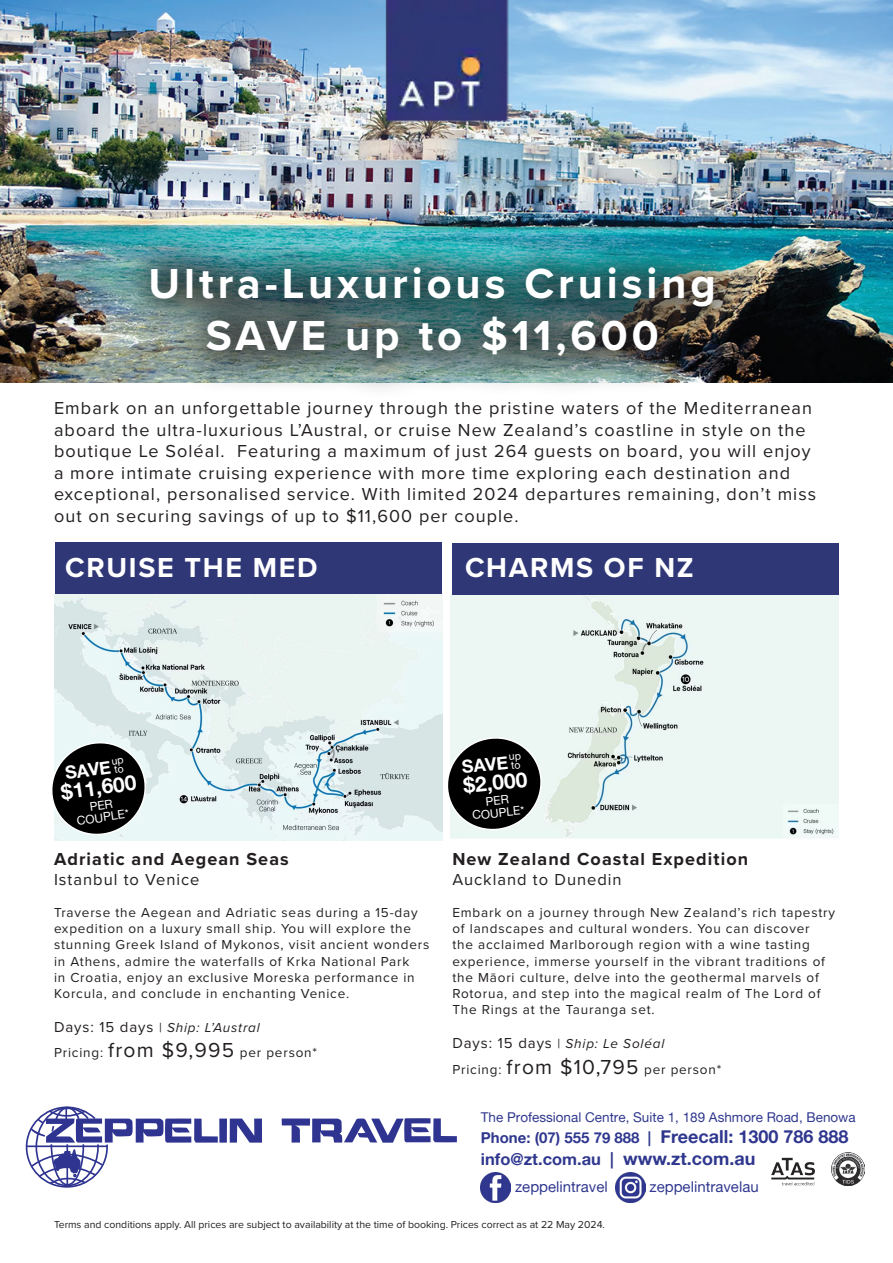
<style>
.page{position:relative;width:893px;height:1263px;background:#fff}
.page>*{position:absolute;margin:0;border:0;box-sizing:border-box;transform-origin:0 0}
.t1{font:700 43.5px/52.2px "Proxima Nova";letter-spacing:.09em;color:#fff;text-align:center}
.t2{font:700 28.5px "Proxima Nova";letter-spacing:.06em;color:#fff}
.t3{font:21px "Alte Haas Grotesk Bold";color:#fff}
.t4{font:18px/21.6px "Proxima Nova";letter-spacing:.06em;color:#231f20}
.t5{font:700 18px "Proxima Nova";letter-spacing:.06em;color:#231f20}
.t6{font:18px "Alte Haas Grotesk Bold";color:#fff}
.t7{font:16.5px "Proxima Nova";letter-spacing:.06em;color:#231f20}
.t8{font:16.5px "Alte Haas Grotesk Bold";color:#2f378e}
.t9{font:15px "Alte Haas Grotesk Bold";color:#2f378e}
.t10{font:15px "Alte Haas Grotesk";color:#2f378e}
.t11{font:13.5px/16.2px "Proxima Nova";letter-spacing:.06em;color:#231f20}
.t12{font:italic 13.5px "Proxima Nova";letter-spacing:.06em;color:#231f20}
.t13{font:13.5px "Alte Haas Grotesk";color:#2f378e}
.t14{font:12px/12px "Alte Haas Grotesk";color:#fff;text-align:center}
.t15{font:10.5px "Proxima Nova";color:#231f20}
.s1{font-style:normal;font-size:15px}
.s2{font-style:normal}
.s3{font-size:21px}
.s4{font-size:18px}
</style>
<div class="page">
<div style="left:219px;top:1118px;width:8px;height:24px;background:#2e3490"></div>
<svg style="left:230px;top:1118px;width:32px;height:24px"></svg>
<svg style="left:282px;top:1118px;width:175px;height:25px"></svg>
<svg style="left:25px;top:1106px;width:193px;height:82px"></svg>
<img style="left:831px;top:1152px;width:34px;height:34px">
<img style="left:771px;top:1158px;width:44px;height:28px">
<img style="left:481px;top:1172px;width:30px;height:30px">
<img style="left:615px;top:1172px;width:30px;height:30px">
<img style="left:0;top:0;width:893px;height:383px">
<img style="left:362px;top:0;width:168px;height:168px">
<img style="left:54px;top:595px;width:388px;height:245px">
<img style="left:451px;top:595px;width:388px;height:244px">
<div style="left:55px;top:542px;width:386px;height:52px;background:#2f3776"></div>
<div style="left:452px;top:543px;width:387px;height:52px;background:#2f3776"></div>
<div style="left:114px;top:231px;width:643px;height:170px;background:#231f20;opacity:.75"></div>
<svg style="left:52px;top:739px;width:96px;height:99px;background:#4a4d4d"></svg>
<svg style="left:448px;top:735px;width:95px;height:97px;background:#464847"></svg>
<p class="t1" style="left:149px;top:256px;width:569px">Ultra-Luxurious Cruising<br>SAVE up to $11,600</p>
<p class="t4" style="left:54px;top:396px;width:764px">Embark on an unforgettable journey through the pristine waters of the Mediterranean aboard the ultra-luxurious L’Austral, or cruise New Zealand’s coastline in style on the boutique Le Soléal. Featuring a maximum of just 264 guests on board, you will enjoy a more intimate cruising experience with more time exploring each destination and exceptional, personalised service. With limited 2024 departures remaining, don’t miss out on securing savings of up to $11,600 per couple.</p>
<p class="t2" style="left:65px;top:546px;width:254px">CRUISE THE MED</p>
<p class="t2" style="left:465px;top:546px;width:230px">CHARMS OF NZ</p>
<p class="t6" style="left:64px;top:762px;width:48px;rotate:-8deg">SAVE</p>
<p class="t3" style="left:59px;top:780px;width:77px;rotate:-8deg">$11,600</p>
<p class="t14" style="left:74px;top:803px;width:54px;rotate:-8deg">PER<br>COUPLE*</p>
<p class="t5" style="left:54px;top:845px;width:236px">Adriatic and Aegean Seas</p>
<p class="t7" style="left:54px;top:867px;width:147px">Istanbul to Venice</p>
<p class="t11" style="left:54px;top:904px;width:377px">Traverse the Aegean and Adriatic seas during a 15-day expedition on a luxury small ship. You will explore the stunning Greek Island of Mykonos, visit ancient wonders in Athens, admire the waterfalls of Krka National Park<br>in Croatia, enjoy an exclusive Moreska performance in Korcula, and conclude in enchanting Venice.</p>
<p class="t12" style="left:54px;top:1017px;width:207px"><span class="s1">Days: 15 days</span> <span class="s2">|</span> Ship: L’Austral</p>
<p class="t11" style="left:54px;top:1044px;width:265px">Pricing: <span class="s3">from $9,995</span> per person*</p>
<p class="t6" style="left:461px;top:756px;width:48px;rotate:-6deg">SAVE</p>
<p class="t3" style="left:462px;top:773px;width:66px;rotate:-6deg">$2,000</p>
<p class="t14" style="left:470px;top:797px;width:54px;rotate:-6deg">PER<br>COUPLE*</p>
<p class="t5" style="left:452px;top:845px;width:297px">New Zealand Coastal Expedition</p>
<p class="t7" style="left:452px;top:867px;width:171px">Auckland to Dunedin</p>
<p class="t11" style="left:452px;top:904px;width:384px">Embark on a journey through New Zealand’s rich tapestry of landscapes and cultural wonders. You can discover<br>the acclaimed Marlborough region with a wine tasting experience, immerse yourself in the vibrant traditions of the Māori culture, delve into the geothermal marvels of Rotorua, and step into the magical realm of The Lord of The Rings at the Tauranga set.</p>
<p class="t12" style="left:452px;top:1034px;width:214px"><span class="s1">Days: 15 days</span> <span class="s2">|</span> Ship: Le Soléal</p>
<p class="t11" style="left:452px;top:1060px;width:270px">Pricing: <span class="s3">from $10,795</span> per person*</p>
<p class="t13" style="left:481px;top:1109px;width:376px">The Professional Centre, Suite 1, 189 Ashmore Road, Benowa</p>
<p class="t9" style="left:481px;top:1129px;width:369px">Phone: (07) 555 79 888 | <span class="s4">Freecall: 1300 786 888</span></p>
<p class="t8" style="left:481px;top:1149px;width:276px">info@zt.com.au | <span class="s4">www.zt.com.au</span></p>
<p class="t10" style="left:515px;top:1177px;width:94px">zeppelintravel</p>
<p class="t10" style="left:650px;top:1177px;width:111px">zeppelintravelau</p>
<p class="t15" style="left:54px;top:1216px;width:552px">Terms and conditions apply. All prices are subject to availability at the time of booking. Prices correct as at 22 May 2024.</p>
</div>
